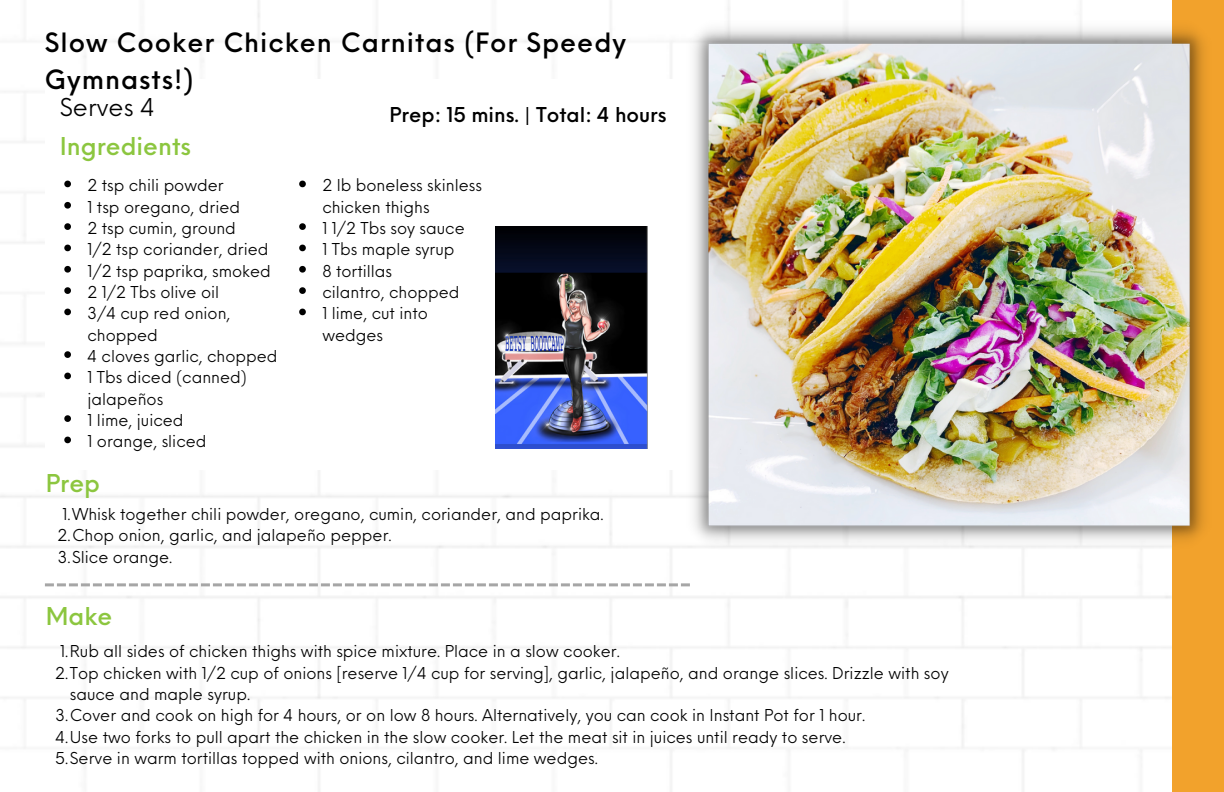
<style>
.page{position:relative;width:1224px;height:792px;background:#fff}
.page>*{position:absolute;margin:0;border:0;box-sizing:border-box;transform-origin:0 0}
.t1{font:500 26px/37.6px "Neue Einstellung";letter-spacing:.035em;color:#000}
.t2{font:500 24px "Neue Einstellung";color:#8cc63f}
.t3{font:24px "Neue Einstellung";color:#000}
.t4{font:500 20px "Neue Einstellung";color:#000}
.t5{font:16px/21.4px "Neue Einstellung";color:#000}
</style>
<div class="page">
<svg style="left:45px;top:583px;width:567px;height:3px"></svg>
<div style="left:1172px;top:0;width:52px;height:792px;background:#f2a22c"></div>
<img style="left:612px;top:0;width:593px;height:622px">
<img style="left:496px;top:226px;width:151px;height:222px">
<svg style="left:64px;top:181px;width:7px;height:6px"></svg>
<svg style="left:64px;top:202px;width:7px;height:7px"></svg>
<svg style="left:64px;top:223px;width:7px;height:7px"></svg>
<svg style="left:64px;top:245px;width:7px;height:6px"></svg>
<svg style="left:64px;top:266px;width:7px;height:7px"></svg>
<svg style="left:64px;top:287px;width:7px;height:7px"></svg>
<svg style="left:64px;top:309px;width:7px;height:6px"></svg>
<svg style="left:64px;top:351px;width:7px;height:7px"></svg>
<svg style="left:64px;top:373px;width:7px;height:6px"></svg>
<svg style="left:64px;top:415px;width:7px;height:7px"></svg>
<svg style="left:64px;top:437px;width:7px;height:6px"></svg>
<svg style="left:299px;top:181px;width:7px;height:6px"></svg>
<svg style="left:299px;top:223px;width:7px;height:7px"></svg>
<svg style="left:299px;top:245px;width:7px;height:6px"></svg>
<svg style="left:299px;top:266px;width:7px;height:7px"></svg>
<svg style="left:299px;top:287px;width:7px;height:7px"></svg>
<svg style="left:299px;top:309px;width:7px;height:6px"></svg>
<p class="t1" style="left:45px;top:21px;width:583px">Slow Cooker Chicken Carnitas (For Speedy<br>Gymnasts!)</p>
<p class="t4" style="left:389px;top:96px;width:279px">Prep: 15 mins. | Total: 4 hours</p>
<p class="t3" style="left:60px;top:86px;width:96px">Serves 4</p>
<p class="t2" style="left:60px;top:125px;width:133px">Ingredients</p>
<p class="t5" style="left:87px;top:173px;width:138px">2 tsp chili powder</p>
<p class="t5" style="left:87px;top:194px;width:154px">1 tsp oregano, dried</p>
<p class="t5" style="left:87px;top:216px;width:150px">2 tsp cumin, ground</p>
<p class="t5" style="left:87px;top:237px;width:183px">1/2 tsp coriander, dried</p>
<p class="t5" style="left:87px;top:258px;width:185px">1/2 tsp paprika, smoked</p>
<p class="t5" style="left:87px;top:280px;width:133px">2 1/2 Tbs olive oil</p>
<p class="t5" style="left:87px;top:301px;width:144px">3/4 cup red onion, chopped</p>
<p class="t5" style="left:87px;top:344px;width:192px">4 cloves garlic, chopped</p>
<p class="t5" style="left:87px;top:365px;width:161px">1 Tbs diced (canned) jalapeños</p>
<p class="t5" style="left:87px;top:408px;width:98px">1 lime, juiced</p>
<p class="t5" style="left:87px;top:429px;width:121px">1 orange, sliced</p>
<p class="t5" style="left:322px;top:173px;width:161px">2 lb boneless skinless chicken thighs</p>
<p class="t5" style="left:322px;top:216px;width:144px">1 1/2 Tbs soy sauce</p>
<p class="t5" style="left:322px;top:237px;width:134px">1 Tbs maple syrup</p>
<p class="t5" style="left:322px;top:258px;width:71px">8 tortillas</p>
<p class="t5" style="left:322px;top:280px;width:139px">cilantro, chopped</p>
<p class="t5" style="left:322px;top:301px;width:107px">1 lime, cut into wedges</p>
<p class="t2" style="left:46px;top:462px;width:56px">Prep</p>
<p class="t5" style="left:62px;top:502px;width:543px">1.Whisk together chili powder, oregano, cumin, coriander, and paprika.</p>
<p class="t5" style="left:58px;top:523px;width:336px">2.Chop onion, garlic, and jalapeño pepper.</p>
<p class="t5" style="left:58px;top:545px;width:116px">3.Slice orange.</p>
<p class="t2" style="left:46px;top:594px;width:68px">Make</p>
<p class="t5" style="left:60px;top:639px;width:561px">1.Rub all sides of chicken thighs with spice mixture. Place in a slow cooker.</p>
<p class="t5" style="left:70px;top:661px;width:880px;text-indent:-15px">2.Top chicken with 1/2 cup of onions [reserve 1/4 cup for serving], garlic, jalapeño, and orange slices. Drizzle with soy sauce and maple syrup.</p>
<p class="t5" style="left:56px;top:703px;width:811px">3.Cover and cook on high for 4 hours, or on low 8 hours. Alternatively, you can cook in Instant Pot for 1 hour.</p>
<p class="t5" style="left:55px;top:725px;width:792px">4.Use two forks to pull apart the chicken in the slow cooker. Let the meat sit in juices until ready to serve.</p>
<p class="t5" style="left:55px;top:746px;width:544px">5.Serve in warm tortillas topped with onions, cilantro, and lime wedges.</p>
</div>
